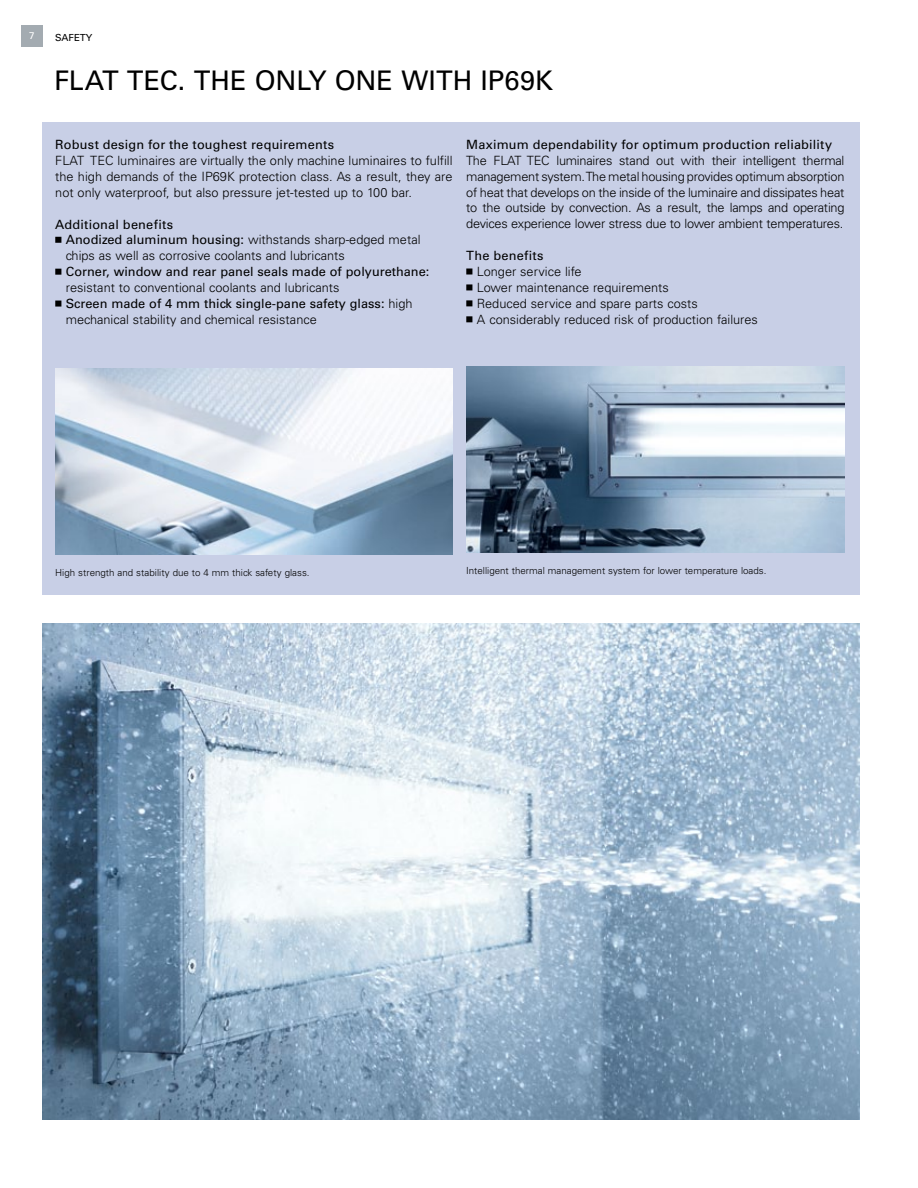
<style>
.page{position:relative;width:918px;height:1188px;background:#fff}
.page>*{position:absolute;margin:0;border:0;box-sizing:border-box;transform-origin:0 0}
.t1{font:27px "Univers LT Std";color:#000}
.t2{font:300 12.75px/15.9px "Univers LT Std";color:#000}
.t3{font:12.75px "Univers LT Std";letter-spacing:.01em;color:#000}
.t4{font:300 9.75px "Univers LT Std";color:#000}
.t5{font:9.75px "Univers LT Std";color:#000}
.t6{font:9.75px "Univers LT Std";color:#fff}
.s1{font-weight:400}
</style>
<div class="page">
<div style="left:21px;top:25px;width:22px;height:21px;background:#a3abb1"></div>
<img style="left:43px;top:623px;width:817px;height:497px">
<div style="left:43px;top:122px;width:817px;height:473px;background:#c8cfe6"></div>
<img style="left:467px;top:367px;width:377px;height:186px">
<img style="left:55px;top:368px;width:398px;height:186px">
<svg style="left:466px;top:269px;width:6px;height:6px"></svg>
<svg style="left:466px;top:284px;width:6px;height:6px"></svg>
<svg style="left:466px;top:300px;width:6px;height:6px"></svg>
<svg style="left:466px;top:316px;width:6px;height:6px"></svg>
<svg style="left:55px;top:237px;width:6px;height:6px"></svg>
<svg style="left:55px;top:269px;width:6px;height:6px"></svg>
<svg style="left:55px;top:301px;width:6px;height:6px"></svg>
<p class="t6" style="left:29px;top:30px;width:7px">7</p>
<p class="t5" style="left:55px;top:32px;width:14px">Safety</p>
<h1 class="t1" style="left:54px;top:65px;width:501px">FLAT TEC. THE ONLY ONE WITH IP69K</h1>
<p class="t3" style="left:55px;top:137px;width:280px">Robust design for the toughest requirements</p>
<p class="t2" style="left:55px;top:152px;width:399px;text-align:justify">FLAT TEC luminaires are virtually the only machine luminaires to fulfill the high demands of the IP69K protection class. As a result, they are not only waterproof, but also pressure jet-tested up to 100 bar.</p>
<p class="t2" style="left:66px;top:216px;width:356px;text-indent:-11px"><span class="s1">Additional benefits<br>Anodized aluminum housing:</span> withstands sharp-edged metal chips as well as corrosive coolants and lubricants</p>
<p class="t3" style="left:66px;top:264px;width:365px">Corner, window and rear panel seals made of polyurethane:</p>
<p class="t2" style="left:66px;top:280px;width:348px">resistant to conventional coolants and lubricants<br><span class="s1">Screen made of 4 mm thick single-pane safety glass:</span> high mechanical stability and chemical resistance</p>
<p class="t3" style="left:466px;top:137px;width:367px">Maximum dependability for optimum production reliability</p>
<p class="t2" style="left:466px;top:152px;width:380px;text-align:justify">The FLAT TEC luminaires stand out with their intelligent thermal management system. The metal housing provides optimum absorption of heat that develops on the inside of the luminaire and dissipates heat to the outside by convection. As a result, the lamps and operating devices experience lower stress due to lower ambient temperatures.</p>
<p class="t3" style="left:466px;top:248px;width:79px">The benefits</p>
<p class="t2" style="left:477px;top:264px;width:283px">Longer service life<br>Lower maintenance requirements<br>Reduced service and spare parts costs<br>A considerably reduced risk of production failures</p>
<p class="t4" style="left:55px;top:567px;width:256px">High strength and stability due to 4 mm thick safety glass.</p>
<p class="t4" style="left:466px;top:565px;width:302px">Intelligent thermal management system for lower temperature loads.</p>
</div>
